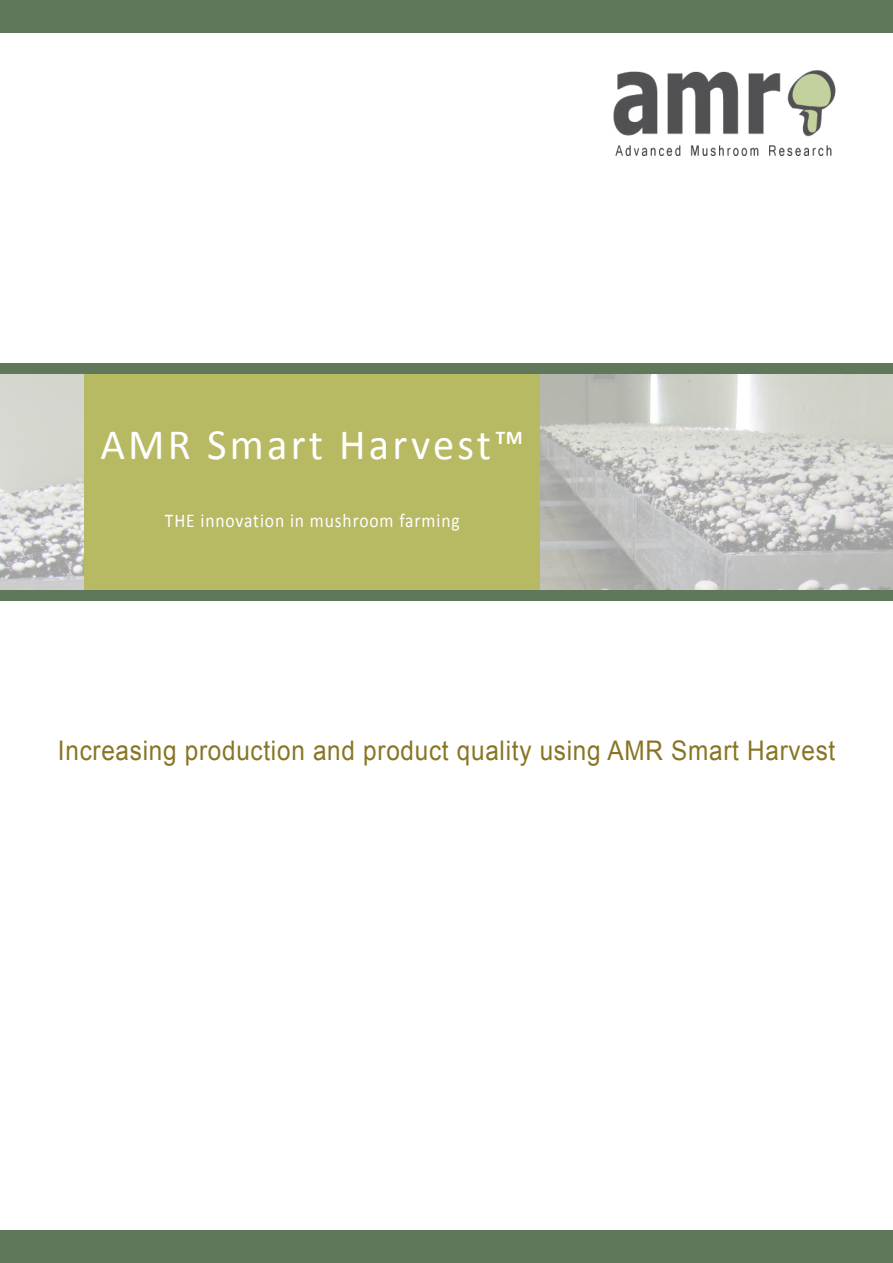
<style>
.page{position:relative;width:893px;height:1263px;background:#fff}
.page>*{position:absolute;margin:0;border:0;box-sizing:border-box;transform-origin:0 0}
.t1{font:43.5px "Calibri";letter-spacing:.075em;color:#fff}
.t2{font:27px "Arial";letter-spacing:.03em;color:#887523;scale:.9 1}
.t3{font:19.5px "Calibri";letter-spacing:.05em;color:#fff;scale:.9 1}
</style>
<div class="page">
<img style="left:0;top:374px;width:893px;height:216px">
<div style="left:85px;top:374px;width:455px;height:219px;background:#b7b963"></div>
<div style="left:0;top:590px;width:893px;height:11px;background:#60785a"></div>
<img style="left:613px;top:70px;width:223px;height:86px">
<div style="left:0;top:363px;width:893px;height:11px;background:#60785a"></div>
<div style="left:0;top:0;width:893px;height:32px;background:#60785a"></div>
<div style="left:0;top:1231px;width:893px;height:32px;background:#60785a"></div>
<h1 class="t1" style="left:100px;top:417px;width:425px">AMR Smart Harvest™</h1>
<p class="t3" style="left:165px;top:508px;width:329px">THE innovation in mushroom farming</p>
<p class="t2" style="left:58px;top:732px;width:865px">Increasing production and product quality using AMR Smart Harvest</p>
</div>
